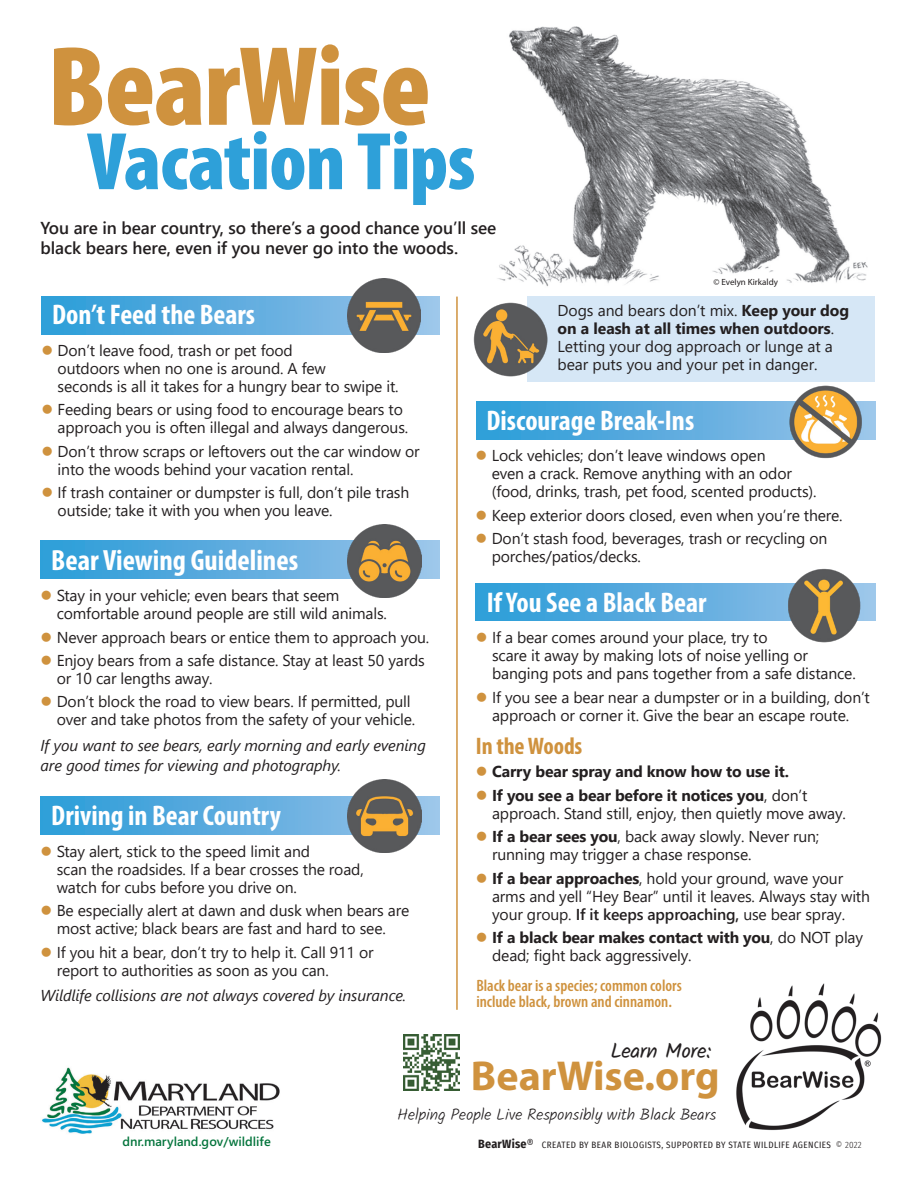
<style>
.page{position:relative;width:918px;height:1188px;background:#fff}
.page>*{position:absolute;margin:0;border:0;box-sizing:border-box;transform-origin:0 0}
.headline{font:900 condensed 114.15px "Myriad Pro";letter-spacing:-.01em;color:#cf923e}
.headline-2{font:900 condensed 82.5px "Myriad Pro";letter-spacing:-.01em;color:#2ea0d9}
.headline-3{font:700 42px "Myriad Pro";color:#cf923e}
.subhead-white_Vacati{font:700 condensed 29.4px "Myriad Pro";color:#fff}
.subhead-white_Vacati-2{font:700 condensed 28.5px "Myriad Pro";color:#fff}
.subhead{font:700 condensed 24px "Myriad Pro";letter-spacing:-.005em;color:#cf923e}
.headline-4{font:21px "Kalam";letter-spacing:-.02em;color:#231f20}
.body{font:600 17.25px/20.2px "Segoe UI";letter-spacing:-.005em;color:#231f20}
.t1{font:600 condensed 16.5px "Myriad Pro";color:#cf923e}
.headline-5{font:300 16.2px "Kalam";color:#231f20}
.body-tabs__gold_bull{font:15.75px/18px "Segoe UI";letter-spacing:-.01em;color:#231f20}
.body-2{font:italic 15.75px/20.2px "Segoe UI";letter-spacing:-.005em;color:#231f20}
.subhead-2{font:15.75px/18px "Segoe UI";letter-spacing:-.005em;color:#231f20}
.body-tabs__gold_bull-2{font:700 15.75px "Segoe UI";letter-spacing:-.01em;color:#231f20}
.t2{font:600 12.75px "Segoe Media Center";color:#05753d}
.t3{font:9px "Fira Sans Condensed";letter-spacing:.05em;color:#231f20}
.t4{font:9px "Myriad Pro";color:#231f20}
.s1{font-weight:700}
.s2{font-weight:600}
.s3{font-weight:700;font-size:12px}
.s4{font-size:12px}
.s5{font-weight:300}
</style>
<div class="page">
<img style="left:497px;top:26px;width:371px;height:261px">
<hr style="left:456px;top:297px;width:2px;height:713px;background:#cf923e">
<svg style="left:41px;top:541px;width:398px;height:38px;background:#58abde"></svg>
<svg style="left:476px;top:583px;width:400px;height:38px;background:#57abde"></svg>
<svg style="left:41px;top:297px;width:398px;height:37px;background:#58abde"></svg>
<div style="left:528px;top:297px;width:347px;height:85px;background:#d6e7f6"></div>
<img style="left:473px;top:301px;width:75px;height:76px">
<svg style="left:40px;top:797px;width:399px;height:38px;background:#58abde"></svg>
<img style="left:788px;top:569px;width:73px;height:73px">
<svg style="left:476px;top:401px;width:400px;height:38px;background:#57abde"></svg>
<img style="left:348px;top:779px;width:73px;height:74px">
<img style="left:348px;top:524px;width:73px;height:73px">
<img style="left:789px;top:386px;width:73px;height:73px">
<img style="left:347px;top:279px;width:74px;height:73px">
<img style="left:736px;top:983px;width:146px;height:148px">
<img style="left:403px;top:1034px;width:57px;height:57px">
<img style="left:42px;top:1067px;width:238px;height:67px">
<h1 class="headline" style="left:48px;top:14px;width:385px">BearWise</h1>
<h1 class="headline-2" style="left:87px;top:109px;width:390px">Vacation Tips</h1>
<p class="body" style="left:40px;top:216px;width:457px">You are in bear country, so there’s a good chance you’ll see black bears here, even if you never go into the woods.</p>
<p class="t4" style="left:713px;top:276px;width:66px">© Evelyn Kirkaldy</p>
<h2 class="subhead-white_Vacati-2" style="left:52px;top:297px;width:205px">Don’t Feed the Bears</h2>
<p class="body-tabs__gold_bull" style="left:58px;top:340px;width:343px">Don’t leave food, trash or pet food<br>outdoors when no one is around. A few<br>seconds is all it takes for a hungry bear to swipe it.</p>
<p class="body-tabs__gold_bull" style="left:58px;top:399px;width:352px">Feeding bears or using food to encourage bears to approach you is often illegal and always dangerous.</p>
<p class="body-tabs__gold_bull" style="left:58px;top:441px;width:364px">Don’t throw scraps or leftovers out the car window or into the woods behind your vacation rental.</p>
<p class="body-tabs__gold_bull" style="left:58px;top:482px;width:353px">If trash container or dumpster is full, don’t pile trash outside; take it with you when you leave.</p>
<h2 class="subhead-white_Vacati" style="left:51px;top:541px;width:248px">Bear Viewing Guidelines</h2>
<p class="body-tabs__gold_bull" style="left:57px;top:585px;width:332px">Stay in your vehicle; even bears that seem comfortable around people are still wild animals.</p>
<p class="body-tabs__gold_bull" style="left:57px;top:627px;width:374px">Never approach bears or entice them to approach you.</p>
<p class="body-tabs__gold_bull" style="left:57px;top:650px;width:370px">Enjoy bears from a safe distance. Stay at least 50 yards or 10 car lengths away.</p>
<p class="body-tabs__gold_bull" style="left:57px;top:691px;width:360px">Don’t block the road to view bears. If permitted, pull over and take photos from the safety of your vehicle.</p>
<p class="body-2" style="left:41px;top:733px;width:387px">If you want to see bears, early morning and early evening are good times for viewing and photography.</p>
<h2 class="subhead-white_Vacati-2" style="left:51px;top:798px;width:231px">Driving in Bear Country</h2>
<p class="body-tabs__gold_bull" style="left:57px;top:841px;width:309px">Stay alert, stick to the speed limit and<br>scan the roadsides. If a bear crosses the road, watch for cubs before you drive on.</p>
<p class="body-tabs__gold_bull" style="left:57px;top:900px;width:354px">Be especially alert at dawn and dusk when bears are most active; black bears are fast and hard to see.</p>
<p class="body-tabs__gold_bull" style="left:57px;top:942px;width:318px">If you hit a bear, don’t try to help it. Call 911 or report to authorities as soon as you can.</p>
<p class="body-2" style="left:41px;top:983px;width:367px">Wildlife collisions are not always covered by insurance.</p>
<h2 class="subhead-2" style="left:558px;top:300px;width:293px">Dogs and bears don’t mix. <span class="s1">Keep your dog on a leash at all times when outdoors</span>.<br>Letting your dog approach or lunge at a bear puts you and your pet in danger.</h2>
<h2 class="subhead-white_Vacati-2" style="left:486px;top:402px;width:209px">Discourage Break-Ins</h2>
<p class="body-tabs__gold_bull" style="left:492px;top:445px;width:326px">Lock vehicles; don’t leave windows open<br>even a crack. Remove anything with an odor (food, drinks, trash, pet food, scented products).</p>
<p class="body-tabs__gold_bull" style="left:492px;top:505px;width:352px">Keep exterior doors closed, even when you’re there.</p>
<p class="body-tabs__gold_bull" style="left:492px;top:528px;width:337px">Don’t stash food, beverages, trash or recycling on porches/patios/decks.</p>
<h2 class="subhead-white_Vacati-2" style="left:487px;top:585px;width:221px">If You See a Black Bear</h2>
<p class="body-tabs__gold_bull" style="left:492px;top:627px;width:365px">If a bear comes around your place, try to<br>scare it away by making lots of noise yelling or banging pots and pans together from a safe distance.</p>
<p class="body-tabs__gold_bull" style="left:492px;top:687px;width:379px">If you see a bear near a dumpster or in a building, don’t approach or corner it. Give the bear an escape route.</p>
<h2 class="subhead" style="left:476px;top:731px;width:108px">In the Woods</h2>
<p class="body-tabs__gold_bull-2" style="left:492px;top:757px;width:298px">Carry bear spray and know how to use it.</p>
<p class="body-tabs__gold_bull" style="left:492px;top:785px;width:355px"><span class="s1">If you see a bear before it notices you</span>, don’t approach. Stand still, enjoy, then quietly move away.</p>
<p class="body-tabs__gold_bull" style="left:492px;top:826px;width:329px"><span class="s1">If a bear sees you</span>, back away slowly. Never run; running may trigger a chase response.</p>
<p class="body-tabs__gold_bull" style="left:492px;top:868px;width:379px"><span class="s1">If a bear approaches</span>, hold your ground, wave your arms and yell “Hey Bear” until it leaves. Always stay with your group. <span class="s2">If it keeps approaching,</span> use bear spray.</p>
<p class="body-tabs__gold_bull" style="left:492px;top:927px;width:373px"><span class="s1">If a black bear makes contact with you</span>, do NOT play dead; fight back aggressively.</p>
<p class="t1" style="left:476px;top:975px;width:207px">Black bear is a species; common colors</p>
<p class="t1" style="left:476px;top:992px;width:197px">include black, brown and cinnamon.</p>
<h1 class="headline-4" style="left:610px;top:1036px;width:102px">Learn More:</h1>
<h1 class="headline-3" style="left:471px;top:1049px;width:250px">BearWise.org</h1>
<p class="t2" style="left:122px;top:1135px;width:150px">dnr.maryland.gov/wildlife</p>
<h1 class="headline-5" style="left:397px;top:1104px;width:321px">Helping People Live Responsibly with Black Bears</h1>
<p class="t3" style="left:478px;top:1138px;width:385px"><span class="s3">BearWise</span><span class="s4">®</span> CREATED BY BEAR BIOLOGISTS, SUPPORTED BY STATE WILDLIFE AGENCIES <span class="s5">© 2022</span></p>
</div>
